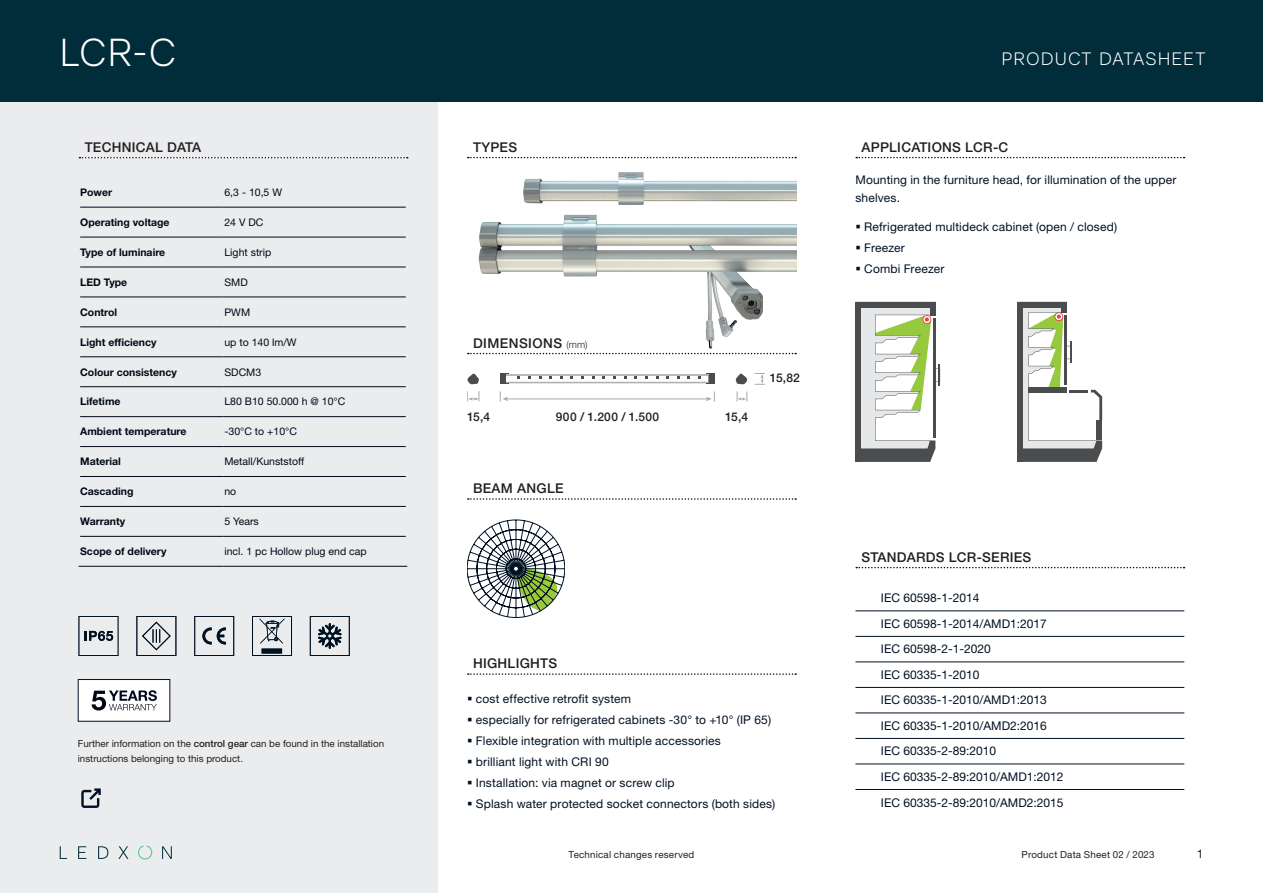
<style>
.page{position:relative;width:1263px;height:893px;background:#fff}
.page>*{position:absolute;margin:0;border:0;box-sizing:border-box;transform-origin:0 0}
.t1{font:300 39px "RM Neue";color:#fff}
.t2{font:300 18px "RM Neue";letter-spacing:.05em;color:#fff}
.t3{font:500 13.5px "Helvetica Neue LT Std";letter-spacing:.02em;color:#231f20}
.t4{font:12px/25.5px "Helvetica Neue LT Std";letter-spacing:.01em;color:#001123}
.t5{font:500 12px "Helvetica Neue LT Std";letter-spacing:.02em;color:#231f20}
.t6{font:12px "Helvetica Neue LT Std";color:#231f20}
.t7{font:700 10.5px "Helvetica Neue LT Std";color:#000817}
.t8{font:10.5px "Helvetica Neue LT Std";color:#000817}
.t9{font:9.75px/15px "Helvetica Neue LT Std";color:#231f20}
.t10{font:9.75px "Helvetica Neue LT Std";letter-spacing:.02em;color:#231f20}
.s1{font-weight:500}
.s2{font-weight:300;font-size:9.75px}
</style>
<div class="page">
<div style="left:0;top:0;width:1263px;height:102px;background:#002d39"></div>
<div style="left:0;top:102px;width:437px;height:791px;background:#ebeced"></div>
<svg style="left:468px;top:157px;width:328px;height:1px"></svg>
<svg style="left:856px;top:157px;width:328px;height:1px"></svg>
<svg style="left:468px;top:498px;width:328px;height:2px"></svg>
<svg style="left:467px;top:520px;width:98px;height:98px"></svg>
<svg style="left:856px;top:567px;width:328px;height:1px"></svg>
<svg style="left:1017px;top:302px;width:85px;height:160px"></svg>
<div style="left:1029px;top:387px;width:38px;height:5px;background:#4b4c4d"></div>
<svg style="left:855px;top:302px;width:85px;height:160px"></svg>
<svg style="left:79px;top:157px;width:329px;height:1px"></svg>
<hr style="left:80px;top:207px;width:144px;height:1px;background:#000817">
<hr style="left:224px;top:207px;width:182px;height:1px;background:#000817">
<hr style="left:80px;top:237px;width:144px;height:1px;background:#000817">
<hr style="left:224px;top:237px;width:182px;height:1px;background:#000817">
<hr style="left:80px;top:267px;width:144px;height:1px;background:#000817">
<hr style="left:224px;top:267px;width:182px;height:1px;background:#000817">
<hr style="left:80px;top:297px;width:144px;height:1px;background:#000817">
<hr style="left:224px;top:297px;width:182px;height:1px;background:#000817">
<hr style="left:80px;top:327px;width:144px;height:1px;background:#000817">
<hr style="left:224px;top:327px;width:182px;height:1px;background:#000817">
<hr style="left:80px;top:357px;width:144px;height:1px;background:#000817">
<hr style="left:224px;top:357px;width:182px;height:1px;background:#000817">
<hr style="left:80px;top:386px;width:144px;height:1px;background:#000817">
<hr style="left:224px;top:386px;width:182px;height:1px;background:#000817">
<hr style="left:80px;top:416px;width:144px;height:1px;background:#000817">
<hr style="left:224px;top:416px;width:182px;height:1px;background:#000817">
<hr style="left:80px;top:446px;width:144px;height:1px;background:#000817">
<hr style="left:224px;top:446px;width:182px;height:1px;background:#000817">
<hr style="left:80px;top:476px;width:144px;height:1px;background:#000817">
<hr style="left:224px;top:476px;width:182px;height:1px;background:#000817">
<hr style="left:80px;top:506px;width:144px;height:1px;background:#000817">
<hr style="left:224px;top:506px;width:182px;height:1px;background:#000817">
<hr style="left:80px;top:536px;width:144px;height:1px;background:#000817">
<hr style="left:224px;top:536px;width:182px;height:1px;background:#000817">
<hr style="left:79px;top:566px;width:145px;height:1px;background:#000817">
<hr style="left:224px;top:566px;width:183px;height:1px;background:#000817">
<svg style="left:81px;top:788px;width:20px;height:20px"></svg>
<hr style="left:855px;top:611px;width:329px;height:1px;background:#001123">
<hr style="left:855px;top:636px;width:329px;height:1px;background:#001123">
<hr style="left:855px;top:662px;width:329px;height:1px;background:#001123">
<hr style="left:855px;top:687px;width:329px;height:1px;background:#001123">
<hr style="left:855px;top:713px;width:329px;height:1px;background:#001123">
<hr style="left:855px;top:738px;width:329px;height:1px;background:#001123">
<hr style="left:855px;top:764px;width:329px;height:1px;background:#001123">
<hr style="left:855px;top:789px;width:329px;height:1px;background:#001123">
<div style="left:706px;top:374px;width:9px;height:10px;background:#4b4c4d"></div>
<div style="left:500px;top:374px;width:8px;height:10px;background:#4b4c4d"></div>
<hr style="left:506px;top:399px;width:202px;height:1px;background:#a8a9ad">
<svg style="left:706px;top:391px;width:9px;height:10px"></svg>
<svg style="left:500px;top:391px;width:8px;height:10px"></svg>
<svg style="left:467px;top:391px;width:13px;height:10px"></svg>
<svg style="left:737px;top:391px;width:11px;height:10px"></svg>
<svg style="left:755px;top:373px;width:10px;height:12px"></svg>
<svg style="left:736px;top:373px;width:11px;height:11px"></svg>
<svg style="left:467px;top:373px;width:12px;height:11px"></svg>
<svg style="left:506px;top:375px;width:203px;height:8px"></svg>
<svg style="left:468px;top:673px;width:328px;height:2px"></svg>
<svg style="left:202px;top:627px;width:24px;height:18px"></svg>
<div style="left:194px;top:616px;width:40px;height:40px;border:1px solid #001123"></div>
<svg style="left:84px;top:630px;width:30px;height:11px"></svg>
<div style="left:79px;top:616px;width:39px;height:40px;border:1px solid #001123"></div>
<svg style="left:142px;top:621px;width:29px;height:30px"></svg>
<div style="left:136px;top:616px;width:40px;height:40px;border:1px solid #001123"></div>
<svg style="left:259px;top:618px;width:26px;height:36px"></svg>
<div style="left:252px;top:616px;width:40px;height:40px;border:1px solid #001123"></div>
<svg style="left:318px;top:623px;width:24px;height:26px"></svg>
<div style="left:310px;top:616px;width:40px;height:40px;border:1px solid #001123"></div>
<div style="left:78px;top:679px;width:92px;height:43px;background:#fff;border:1px solid #001123"></div>
<svg style="left:92px;top:690px;width:65px;height:20px"></svg>
<svg style="left:60px;top:846px;width:7px;height:13px"></svg>
<svg style="left:78px;top:846px;width:8px;height:13px"></svg>
<svg style="left:98px;top:846px;width:10px;height:13px"></svg>
<svg style="left:118px;top:846px;width:10px;height:13px"></svg>
<svg style="left:162px;top:846px;width:10px;height:13px"></svg>
<svg style="left:138px;top:845px;width:14px;height:14px"></svg>
<img style="left:471px;top:172px;width:325px;height:182px">
<h1 class="t1" style="left:60px;top:29px;width:119px">LCR-C</h1>
<p class="t3" style="left:85px;top:139px;width:118px">TECHNICAL DATA</p>
<p class="t7" style="left:80px;top:186px;width:34px">Power</p>
<p class="t8" style="left:224px;top:186px;width:59px">6,3 - 10,5 W</p>
<p class="t7" style="left:80px;top:216px;width:91px">Operating voltage</p>
<p class="t8" style="left:224px;top:216px;width:40px">24 V DC</p>
<p class="t7" style="left:80px;top:246px;width:87px">Type of luminaire</p>
<p class="t8" style="left:224px;top:246px;width:48px">Light strip</p>
<p class="t7" style="left:80px;top:275px;width:49px">LED Type</p>
<p class="t8" style="left:224px;top:276px;width:25px">SMD</p>
<p class="t7" style="left:80px;top:305px;width:39px">Control</p>
<p class="t8" style="left:224px;top:306px;width:27px">PWM</p>
<p class="t7" style="left:80px;top:335px;width:78px">Light efficiency</p>
<p class="t8" style="left:224px;top:336px;width:74px">up to 140 lm/W</p>
<p class="t7" style="left:80px;top:365px;width:98px">Colour consistency</p>
<p class="t8" style="left:224px;top:365px;width:38px">SDCM3</p>
<p class="t7" style="left:80px;top:395px;width:42px">Lifetime</p>
<p class="t8" style="left:224px;top:395px;width:122px">L80 B10 50.000 h @ 10°C</p>
<p class="t7" style="left:80px;top:425px;width:108px">Ambient temperature</p>
<p class="t8" style="left:224px;top:425px;width:74px">-30°C to +10°C</p>
<p class="t7" style="left:80px;top:455px;width:42px">Material</p>
<p class="t8" style="left:224px;top:455px;width:81px">Metall/Kunststoff</p>
<p class="t7" style="left:80px;top:485px;width:55px">Cascading</p>
<p class="t8" style="left:224px;top:485px;width:13px">no</p>
<p class="t7" style="left:80px;top:515px;width:47px">Warranty</p>
<p class="t8" style="left:224px;top:515px;width:36px">5 Years</p>
<p class="t7" style="left:80px;top:545px;width:88px">Scope of delivery</p>
<p class="t8" style="left:224px;top:545px;width:144px">incl. 1 pc Hollow plug end cap</p>
<p class="t9" style="left:78px;top:736px;width:308px">Further information on the <span class="s1">control gear</span> can be found in the installation instructions belonging to this product.</p>
<p class="t3" style="left:473px;top:139px;width:46px">TYPES</p>
<p class="t3" style="left:473px;top:335px;width:116px">DIMENSIONS <span class="s2">(mm)</span></p>
<p class="t5" style="left:556px;top:409px;width:105px">900 / 1.200 / 1.500</p>
<p class="t5" style="left:467px;top:409px;width:25px">15,4</p>
<p class="t5" style="left:725px;top:409px;width:25px">15,4</p>
<p class="t5" style="left:770px;top:370px;width:32px">15,82</p>
<p class="t3" style="left:473px;top:480px;width:92px">BEAM ANGLE</p>
<p class="t3" style="left:473px;top:655px;width:86px">HIGHLIGHTS</p>
<p class="t4" style="left:467px;top:686px;width:166px">▪ cost effective retrofit system</p>
<p class="t4" style="left:467px;top:707px;width:306px">▪ especially for refrigerated cabinets -30° to +10° (IP 65)</p>
<p class="t4" style="left:467px;top:728px;width:255px">▪ Flexible integration with multiple accessories</p>
<p class="t4" style="left:467px;top:749px;width:143px">▪ brilliant light with CRI 90</p>
<p class="t4" style="left:467px;top:770px;width:209px">▪ Installation: via magnet or screw clip</p>
<p class="t4" style="left:467px;top:791px;width:310px">▪ Splash water protected socket connectors (both sides)</p>
<h2 class="t2" style="left:1002px;top:48px;width:205px">PRODUCT DATASHEET</h2>
<p class="t3" style="left:861px;top:139px;width:148px">APPLICATIONS LCR-C</p>
<p class="t4" style="left:855px;top:170px;width:322px;line-height:18px">Mounting in the furniture head, for illumination of the upper shelves.</p>
<p class="t4" style="left:855px;top:214px;width:263px">▪ Refrigerated multideck cabinet (open / closed)</p>
<p class="t4" style="left:855px;top:235px;width:51px">▪ Freezer</p>
<p class="t4" style="left:855px;top:256px;width:90px">▪ Combi Freezer</p>
<p class="t3" style="left:861px;top:549px;width:171px">STANDARDS LCR-SERIES</p>
<p class="t4" style="left:881px;top:585px;width:184px">IEC 60598-1-2014<br>IEC 60598-1-2014/AMD1:2017<br>IEC 60598-2-1-2020<br>IEC 60335-1-2010<br>IEC 60335-1-2010/AMD1:2013<br>IEC 60335-1-2010/AMD2:2016<br>IEC 60335-2-89:2010<br>IEC 60335-2-89:2010/AMD1:2012<br>IEC 60335-2-89:2010/AMD2:2015</p>
<p class="t10" style="left:569px;top:848px;width:127px">Technical changes reserved</p>
<p class="t10" style="left:1022px;top:848px;width:134px">Product Data Sheet 02 / 2023</p>
<p class="t6" style="left:1197px;top:846px;width:8px">1</p>
</div>
